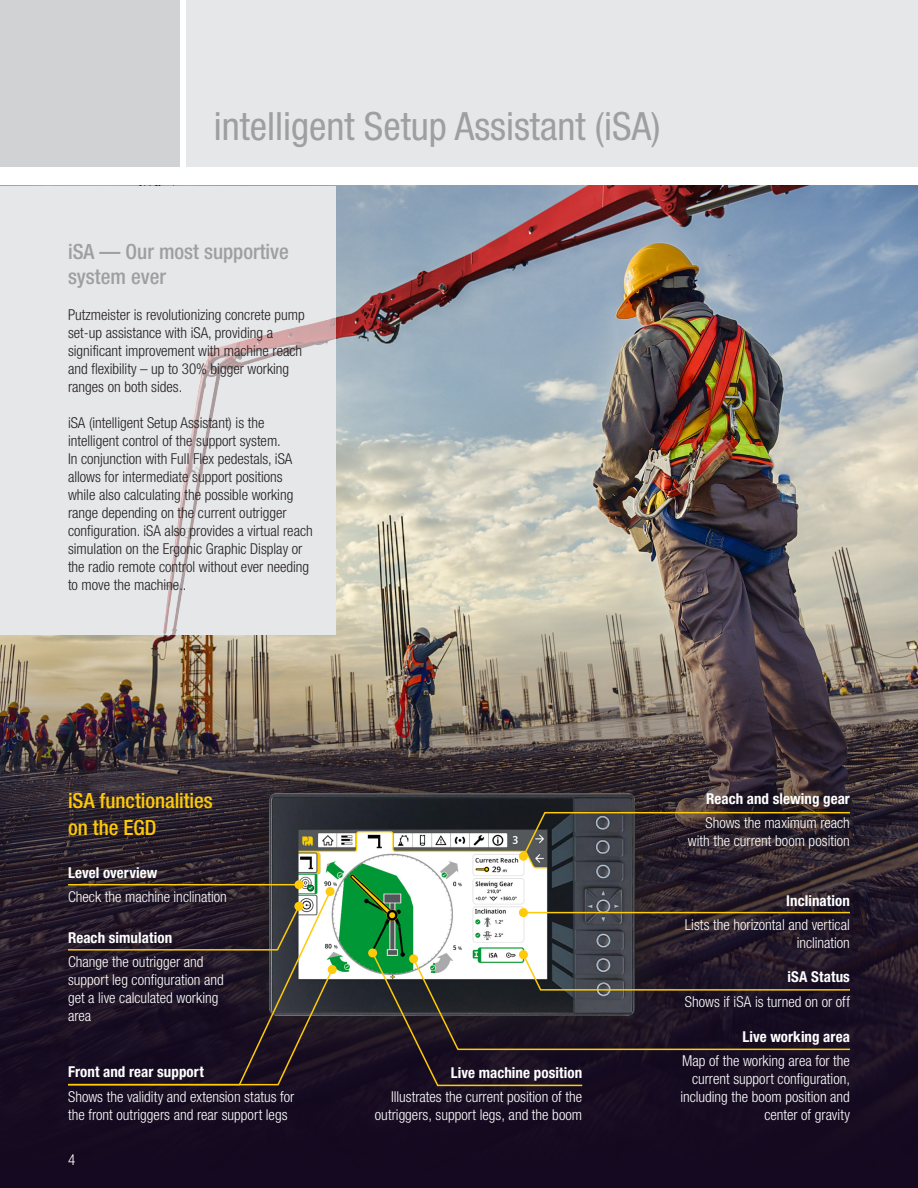
<style>
.page{position:relative;width:918px;height:1188px;background:#fff}
.page>*{position:absolute;margin:0;border:0;box-sizing:border-box;transform-origin:0 0}
.Page_Headline{font:condensed 39px "Helvetica Neue LT Pro";color:#9d9fa2}
.Page_Subheadline_-_Gray{font:500 condensed 21px/25.5px "Helvetica Neue LT Std";color:#9d9fa2}
.subhead_grey{font:500 condensed 21px/26.2px "Helvetica Neue LT Pro";letter-spacing:-.005em;color:#ffc908}
.Body_Copy_Style{font:300 condensed 15px/18px "Helvetica Neue LT Pro";color:#231f20}
.copy_text{font:300 condensed 15px/18px "Helvetica Neue LT Pro";color:#fff;text-align:right}
.copy_text_bold{font:700 condensed 15px "Helvetica Neue LT Pro";letter-spacing:.005em;color:#fff}
.Bullet_Copy{font:300 condensed 15px "Helvetica Neue LT Std";color:#fff}
</style>
<div class="page">
<img style="left:338px;top:186px;width:580px;height:408px">
<svg style="left:0;top:594px;width:918px;height:594px;background:#4c4145"></svg>
<div style="left:0;top:186px;width:336px;height:448px;background:#e6e7e9"></div>
<div style="left:187px;top:0;width:731px;height:166px;background:#e6e7e9"></div>
<div style="left:0;top:0;width:180px;height:166px;background:#d1d2d4"></div>
<img style="left:148px;top:186px;width:190px;height:452px">
<svg style="left:217px;top:741px;width:471px;height:328px;background:#372d32"></svg>
<img style="left:270px;top:793px;width:365px;height:223px">
<hr style="left:68px;top:884px;width:231px;height:1px;background:#feca0a">
<div style="left:294px;top:880px;width:9px;height:9px;background:#feca0a;border-radius:50%"></div>
<svg style="left:67px;top:890px;width:265px;height:78px"></svg>
<div style="left:326px;top:887px;width:9px;height:9px;background:#feca0a;border-radius:50%"></div>
<svg style="left:67px;top:968px;width:267px;height:118px;background:#241a27"></svg>
<div style="left:328px;top:965px;width:9px;height:9px;background:#feca0a;border-radius:50%"></div>
<svg style="left:368px;top:948px;width:9px;height:9px"></svg>
<hr style="left:523px;top:912px;width:327px;height:1px;background:#feca0a">
<div style="left:519px;top:908px;width:9px;height:9px;background:#feca0a;border-radius:50%"></div>
<svg style="left:371px;top:951px;width:480px;height:136px;background:#312b32"></svg>
<div style="left:519px;top:950px;width:9px;height:9px;background:#feca0a;border-radius:50%"></div>
<svg style="left:521px;top:811px;width:330px;height:47px;background:#3a3334"></svg>
<div style="left:519px;top:852px;width:9px;height:9px;background:#feca0a;border-radius:50%"></div>
<svg style="left:67px;top:904px;width:234px;height:47px;background:#30252c"></svg>
<div style="left:294px;top:902px;width:9px;height:9px;background:#feca0a;border-radius:50%"></div>
<hr style="left:917px;top:957px;width:1px;height:231px;background:#e6e7e9">
<p class="Page_Headline" style="left:214px;top:103px;width:448px">intelligent Setup Assistant (iSA)</p>
<p class="Page_Subheadline_-_Gray" style="left:68px;top:238px;width:222px">iSA — Our most supportive system ever</p>
<p class="Body_Copy_Style" style="left:68px;top:306px;width:238px">Putzmeister is revolutionizing concrete pump set-up assistance with iSA, providing a significant improvement with machine reach and flexibility – up to 30% bigger working ranges on both sides.</p>
<p class="Body_Copy_Style" style="left:68px;top:414px;width:246px">iSA (intelligent Setup Assistant) is the intelligent control of the support system.<br>In conjunction with Full Flex pedestals, iSA allows for intermediate support positions while also calculating the possible working range depending on the current outrigger configuration. iSA also provides a virtual reach simulation on the Ergonic Graphic Display or the radio remote control without ever needing to move the machine..</p>
<p class="subhead_grey" style="left:68px;top:788px;width:146px">iSA functionalities on the EGD</p>
<p class="copy_text_bold" style="left:68px;top:863px;width:91px">Level overview</p>
<p class="copy_text" style="left:68px;top:888px;width:160px">Check the machine inclination</p>
<p class="copy_text_bold" style="left:68px;top:929px;width:106px">Reach simulation</p>
<p class="copy_text" style="left:68px;top:953px;width:157px;text-align:left">Change the outrigger and support leg configuration and get a live calculated working area</p>
<p class="copy_text_bold" style="left:68px;top:1063px;width:137px">Front and rear support</p>
<p class="copy_text" style="left:68px;top:1087px;width:228px;text-align:left">Shows the validity and extension status for the front outriggers and rear support legs</p>
<p class="Bullet_Copy" style="left:68px;top:1151px;width:9px">4</p>
<p class="copy_text_bold" style="left:451px;top:1063px;width:133px">Live machine position</p>
<p class="copy_text" style="left:375px;top:1088px;width:209px">Illustrates the current position of the outriggers, support legs, and the boom</p>
<p class="copy_text_bold" style="left:706px;top:790px;width:145px">Reach and slewing gear</p>
<p class="copy_text" style="left:688px;top:814px;width:164px">Shows the maximum reach with the current boom position</p>
<p class="copy_text_bold" style="left:786px;top:891px;width:65px">Inclination</p>
<p class="copy_text" style="left:685px;top:916px;width:167px">Lists the horizontal and vertical inclination</p>
<p class="copy_text_bold" style="left:787px;top:968px;width:64px">iSA Status</p>
<p class="copy_text" style="left:685px;top:992px;width:167px">Shows if iSA is turned on or off</p>
<p class="copy_text_bold" style="left:742px;top:1027px;width:109px">Live working area</p>
<p class="copy_text" style="left:681px;top:1052px;width:171px">Map of the working area for the current support configuration, including the boom position and center of gravity</p>
</div>
